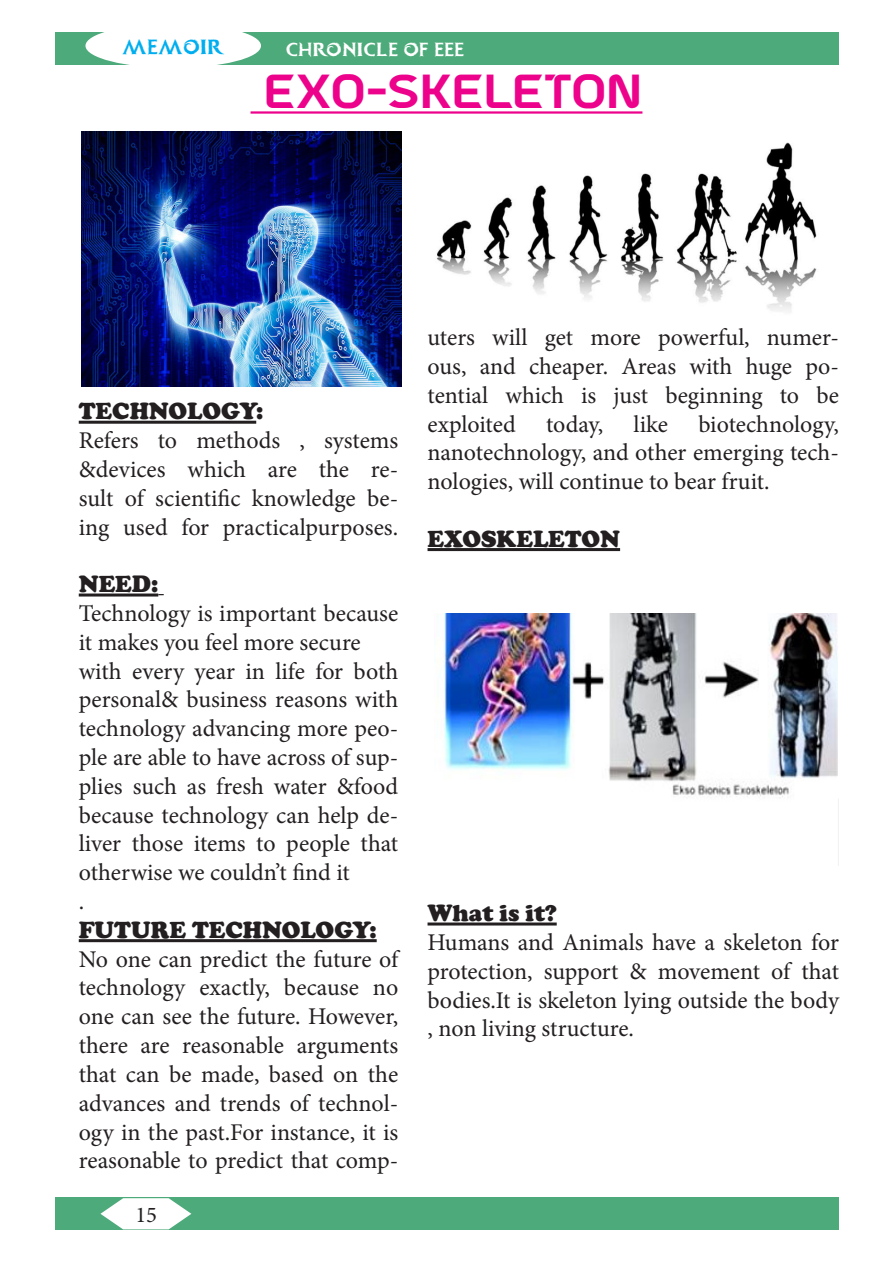
<style>
.page{position:relative;width:893px;height:1263px;background:#fff}
.page>*{position:absolute;margin:0;border:0;box-sizing:border-box;transform-origin:0 0}
.t1{font:45px "a Astro Space";color:#ed028c}
.t2{font:24px/28.8px "Minion Pro";color:#231f20;text-align:justify}
.t3{font:900 24px "Cooper";color:#231f20}
.t4{font:22.5px "Minion Pro";color:#231f20}
.t5{font:19.5px "Frozito";color:#00aeef}
.t6{font:18px "Frozito";color:#fff}
</style>
<div class="page">
<div style="left:55px;top:32px;width:783px;height:33px;background:#4daa7a"></div>
<div style="left:85px;top:24px;width:176px;height:44px;background:#fff;border-radius:50%"></div>
<div style="left:55px;top:1197px;width:783px;height:33px;background:#4daa7a"></div>
<svg style="left:100px;top:1198px;width:91px;height:31px"></svg>
<hr style="left:251px;top:111px;width:391px;height:3px;background:#ed028c">
<img style="left:81px;top:132px;width:321px;height:254px">
<hr style="left:79px;top:421px;width:177px;height:3px;background:#231f20">
<hr style="left:79px;top:593px;width:79px;height:3px;background:#231f20">
<hr style="left:79px;top:939px;width:298px;height:3px;background:#231f20">
<img style="left:437px;top:142px;width:380px;height:170px">
<hr style="left:427px;top:548px;width:193px;height:3px;background:#231f20">
<hr style="left:427px;top:922px;width:130px;height:3px;background:#231f20">
<img style="left:434px;top:613px;width:405px;height:252px">
<p class="t5" style="left:123px;top:39px;width:105px">MEMOIR</p>
<p class="t6" style="left:286px;top:42px;width:180px">CHRONICLE OF EEE</p>
<p class="t1" style="left:264px;top:73px;width:380px">EXO-SKELETON</p>
<p class="t3" style="left:79px;top:397px;width:186px">TECHNOLOGY:</p>
<p class="t2" style="left:79px;top:426px;width:321px">Refers to methods , systems &amp;devices which are the re&shy;sult of scientific knowledge be&shy;ing used for practicalpurposes.</p>
<p class="t3" style="left:79px;top:570px;width:81px">NEED:</p>
<p class="t2" style="left:79px;top:599px;width:321px">Technology is important because it makes you feel more secure</p>
<p class="t2" style="left:79px;top:657px;width:321px">with every year in life for both personal&amp; business reasons with</p>
<p class="t2" style="left:79px;top:714px;width:321px">technology advancing more peo&shy;ple are able to have across of sup&shy;plies such as fresh water &amp;food because technology can help de&shy;liver those items to people that otherwise we couldn’t find it</p>
<p class="t2" style="left:79px;top:887px;width:7px">.</p>
<p class="t3" style="left:79px;top:916px;width:299px">FUTURE TECHNOLOGY:</p>
<p class="t2" style="left:79px;top:945px;width:321px">No one can predict the future of technology exactly, because no one can see the future. However, there are reasonable arguments that can be made, based on the advances and trends of technol&shy;ogy in the past.For instance, it is reasonable to predict that comp-</p>
<p class="t4" style="left:135px;top:1199px;width:23px">15</p>
<p class="t2" style="left:427px;top:323px;width:413px">uters will get more powerful, numer&shy;ous, and cheaper. Areas with huge po&shy;tential which is just beginning to be exploited</p>
<p class="t2" style="left:546px;top:410px;width:59px">today,</p>
<p class="t2" style="left:634px;top:410px;width:36px">like</p>
<p class="t2" style="left:698px;top:410px;width:142px">biotechnology,</p>
<p class="t2" style="left:427px;top:438px;width:413px">nanotechnology, and other emerging tech&shy;nologies, will continue to bear fruit.</p>
<p class="t3" style="left:427px;top:525px;width:194px">EXOSKELETON</p>
<p class="t3" style="left:427px;top:899px;width:131px">What is it?</p>
<p class="t2" style="left:427px;top:928px;width:413px">Humans and Animals have a skeleton for protection, support &amp; movement of that bodies.It is skeleton lying outside the body , non living structure.</p>
</div>
